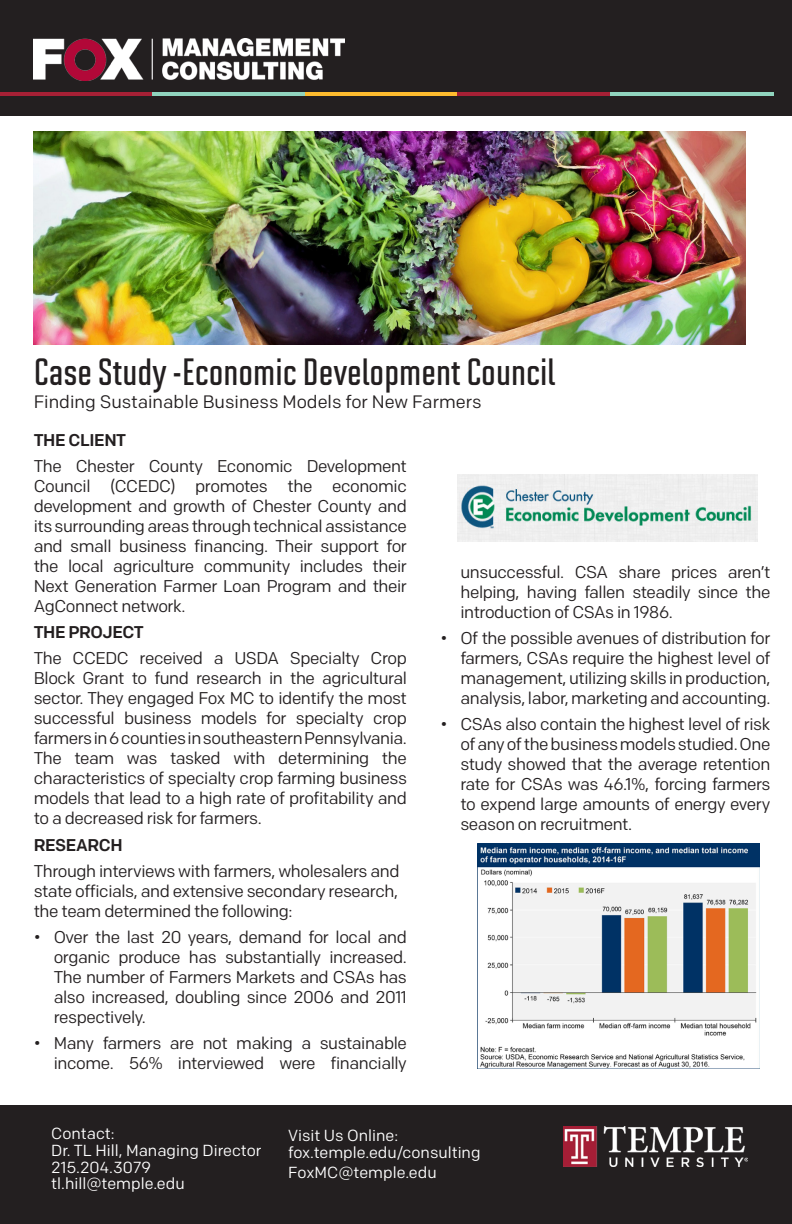
<style>
.page{position:relative;width:792px;height:1224px;background:#fff}
.page>*{position:absolute;margin:0;border:0;box-sizing:border-box;transform-origin:0 0}
.t1{font:600 38px "Solano Gothic MVB";color:#231f20}
.t2{font:18px "Colfax";color:#231f20}
.t3{font:17px/20px "Colfax";letter-spacing:-.025em;color:#231f20;text-align:justify}
.t4{font:500 17px "Colfax";letter-spacing:-.025em;color:#231f20}
.t5{font:16px "Colfax";color:#fff}
</style>
<div class="page">
<div style="left:0;top:1105px;width:792px;height:119px;background:#231f20"></div>
<img style="left:563px;top:1127px;width:185px;height:40px">
<img style="left:34px;top:132px;width:711px;height:212px">
<div style="left:0;top:0;width:792px;height:116px;background:#231f20"></div>
<img style="left:33px;top:38px;width:311px;height:42px">
<hr style="left:0;top:93px;width:152px;height:3px;background:#a62035">
<hr style="left:152px;top:93px;width:153px;height:3px;background:#90d4be">
<hr style="left:305px;top:93px;width:152px;height:3px;background:#fdbb2e">
<hr style="left:610px;top:93px;width:164px;height:3px;background:#90d4be">
<hr style="left:457px;top:93px;width:153px;height:3px;background:#a62035">
<img style="left:478px;top:843px;width:282px;height:226px">
<img style="left:457px;top:474px;width:300px;height:68px">
<p class="t1" style="left:34px;top:351px;width:523px">Case Study -Economic Development Council</p>
<p class="t2" style="left:34px;top:391px;width:449px">Finding Sustainable Business Models for New Farmers</p>
<p class="t4" style="left:34px;top:430px;width:94px">THE CLIENT</p>
<p class="t3" style="left:34px;top:456px;width:375px">The Chester County Economic Development Council (CCEDC) promotes the economic development and growth of Chester County and its surrounding areas through technical assistance and small business financing. Their support for the local agriculture community includes their Next Generation Farmer Loan Program and their AgConnect network.</p>
<p class="t4" style="left:34px;top:622px;width:112px">THE PROJECT</p>
<p class="t3" style="left:34px;top:648px;width:375px">The CCEDC received a USDA Specialty Crop Block Grant to fund research in the agricultural sector. They engaged Fox MC to identify the most successful business models for specialty crop farmers in 6 counties in southeastern Pennsylvania.<br>The team was tasked with determining the characteristics of specialty crop farming business models that lead to a high rate of profitability and to a decreased risk for farmers.</p>
<p class="t4" style="left:34px;top:834px;width:90px">RESEARCH</p>
<p class="t3" style="left:34px;top:861px;width:367px">Through interviews with farmers, wholesalers and state officials, and extensive secondary research, the team determined the following:</p>
<p class="t3" style="left:54px;top:927px;width:355px;text-indent:-20px">• Over the last 20 years, demand for local and organic produce has substantially increased.<br>The number of Farmers Markets and CSAs has also increased, doubling since 2006 and 2011 respectively.</p>
<p class="t3" style="left:34px;top:1033px;width:375px;text-align:right">• Many farmers are not making a sustainable income. 56% interviewed were financially</p>
<p class="t3" style="left:460px;top:562px;width:312px">unsuccessful. CSA share prices aren’t helping, having fallen steadily since the introduction of CSAs in 1986.</p>
<p class="t3" style="left:460px;top:628px;width:312px;text-indent:-20px">• Of the possible avenues of distribution for farmers, CSAs require the highest level of management, utilizing skills in production, analysis, labor, marketing and accounting.</p>
<p class="t3" style="left:460px;top:714px;width:312px;text-indent:-20px">• CSAs also contain the highest level of risk of any of the business models studied. One study showed that the average retention rate for CSAs was 46.1%, forcing farmers to expend large amounts of energy every season on recruitment.</p>
<p class="t5" style="left:51px;top:1123px;width:65px">Contact:</p>
<p class="t5" style="left:51px;top:1140px;width:212px">Dr. TL Hill, Managing Director</p>
<p class="t5" style="left:51px;top:1157px;width:101px">215.204.3079</p>
<p class="t5" style="left:51px;top:1174px;width:135px">tl.hill@temple.edu</p>
<p class="t5" style="left:288px;top:1125px;width:112px">Visit Us Online:</p>
<p class="t5" style="left:288px;top:1142px;width:194px">fox.temple.edu/consulting</p>
<p class="t5" style="left:288px;top:1162px;width:150px">FoxMC@temple.edu</p>
</div>
